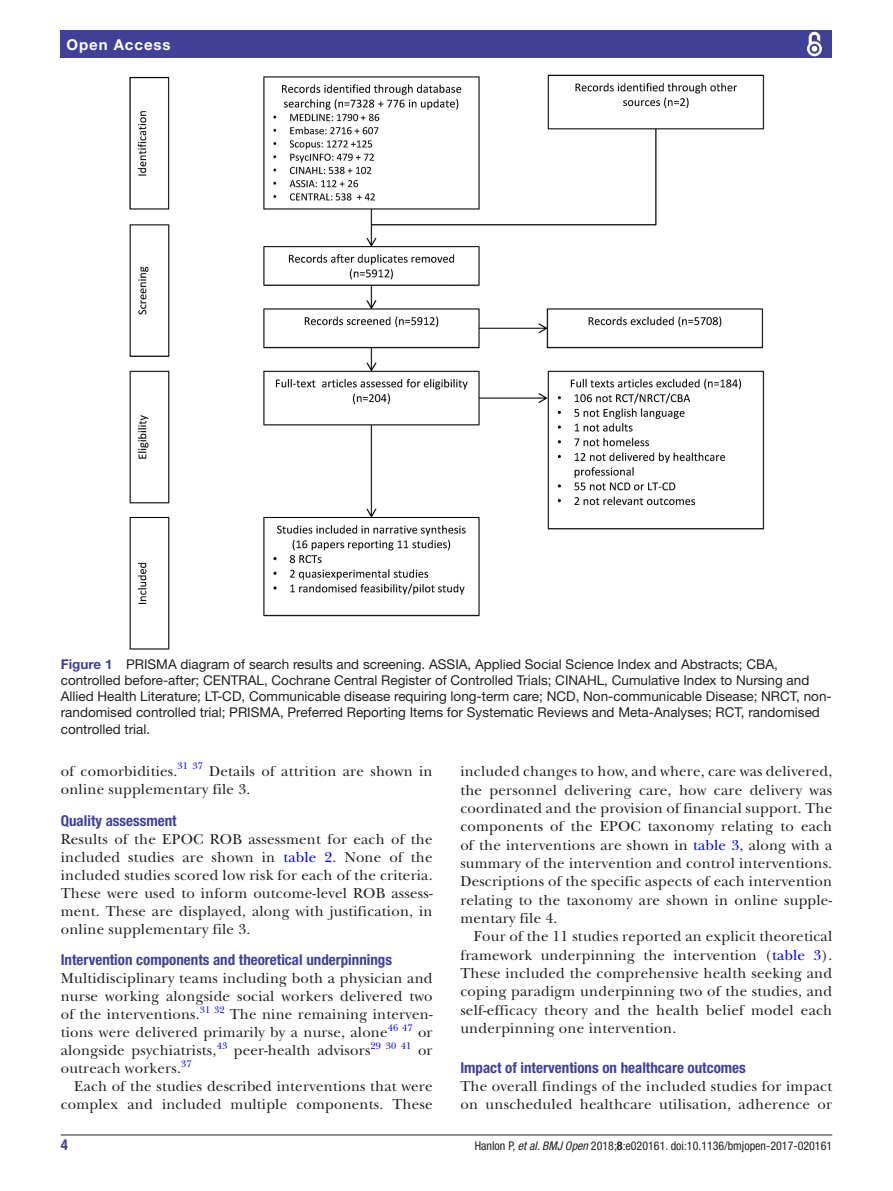
<style>
.page{position:relative;width:893px;height:1191px;background:#fff}
.page>*{position:absolute;margin:0;border:0;box-sizing:border-box;transform-origin:0 0}
.t1{font:15px/18.3px "New Baskerville";letter-spacing:.015em;color:#231f20;text-align:justify}
.t2{font:700 condensed 15px "Helvetica Neue LT Std";color:#414099}
.t3{font:700 15px "Helvetica Neue LT Std";letter-spacing:.065em;color:#fff}
.t4{font:13.5px/16.2px "Helvetica Neue LT Std";color:#231f20}
.t5{font:condensed 12px "Helvetica Neue LT Std";color:#231f20}
.t6{font:9.9px "New Baskerville";letter-spacing:.015em;color:#00f}
.s1{font-weight:700;color:#414099}
.s2{color:#00f}
.s3{font-style:italic}
.s4{font-weight:700}
</style>
<div class="page">
<hr style="left:61px;top:1134px;width:771px;height:1px;background:#231f20">
<div style="left:61px;top:31px;width:771px;height:27px;background:#414099"></div>
<svg style="left:807px;top:31px;width:15px;height:26px"></svg>
<img style="left:129px;top:74px;width:636px;height:576px">
<p class="t3" style="left:66px;top:35px;width:106px">Open Access</p>
<p class="t4" style="left:61px;top:656px;width:772px"><span class="s1">Figure 1</span> PRISMA diagram of search results and screening. ASSIA, Applied Social Science Index and Abstracts; CBA, controlled before-after; CENTRAL, Cochrane Central Register of Controlled Trials; CINAHL, Cumulative Index to Nursing and Allied Health Literature; LT-CD, Communicable disease requiring long-term care; NCD, Non-communicable Disease; NRCT, non&shy;randomised controlled trial; PRISMA, Preferred Reporting Items for Systematic Reviews and Meta-Analyses; RCT, randomised controlled trial.</p>
<p class="t6" style="left:178px;top:760px;width:27px">31 37</p>
<p class="t1" style="left:61px;top:762px;width:373px;text-indent:148px">Details of attrition are shown in online supplementary file 3.</p>
<p class="t2" style="left:61px;top:811px;width:118px">Quality assessment</p>
<p class="t1" style="left:61px;top:830px;width:373px">Results of the EPOC ROB assessment for each of the included studies are shown in <span class="s2">table 2</span>. None of the included studies scored low risk for each of the criteria.<br>These were used to inform outcome-level ROB assess&shy;ment. These are displayed, along with justification, in online supplementary file 3.</p>
<p class="t2" style="left:61px;top:951px;width:333px">Intervention components and theoretical underpinnings</p>
<p class="t1" style="left:61px;top:969px;width:373px">Multidisciplinary teams including both a physician and nurse working alongside social workers delivered two of the interventions.<sup>31</sup> <sup>32</sup> The nine remaining interven&shy;tions were delivered primarily by a nurse, alone</p>
<p class="t1" style="left:61px;top:762px;width:118px">of comorbidities.</p>
<p class="t6" style="left:388px;top:1021px;width:26px">46 47</p>
<p class="t1" style="left:418px;top:1023px;width:16px">or</p>
<p class="t1" style="left:61px;top:1041px;width:157px">alongside psychiatrists,</p>
<p class="t6" style="left:217px;top:1039px;width:12px">43</p>
<p class="t1" style="left:234px;top:1041px;width:138px">peer-health advisors</p>
<p class="t6" style="left:371px;top:1039px;width:42px">29 30 41</p>
<p class="t1" style="left:418px;top:1041px;width:16px">or</p>
<p class="t6" style="left:181px;top:1057px;width:12px">37</p>
<p class="t1" style="left:61px;top:1077px;width:373px;text-align:right">Each of the studies described interventions that were complex and included multiple components. These</p>
<p class="t1" style="left:61px;top:1059px;width:122px">outreach workers.</p>
<p class="t1" style="left:460px;top:762px;width:373px">included changes to how, and where, care was delivered, the personnel delivering care, how care delivery was coordinated and the provision of financial support. The components of the EPOC taxonomy relating to each of the interventions are shown in <span class="s2">table 3</span>, along with a summary of the intervention and control interventions.<br>Descriptions of the specific aspects of each intervention relating to the taxonomy are shown in online supple&shy;mentary file 4.</p>
<p class="t1" style="left:460px;top:927px;width:373px;text-indent:14px">Four of the 11 studies reported an explicit theoretical framework underpinning the intervention (<span class="s2">table 3</span>).<br>These included the comprehensive health seeking and coping paradigm underpinning two of the studies, and self-efficacy theory and the health belief model each underpinning one intervention.</p>
<p class="t2" style="left:460px;top:1058px;width:287px">Impact of interventions on healthcare outcomes</p>
<p class="t1" style="left:460px;top:1077px;width:373px">The overall findings of the included studies for impact on unscheduled healthcare utilisation, adherence or</p>
<p class="t2" style="left:61px;top:1135px;width:9px">4</p>
<p class="t5" style="left:475px;top:1138px;width:359px">Hanlon P, <span class="s3">et al</span>. <span class="s3">BMJ Open</span> 2018;<span class="s4">8</span>:e020161. doi:10.1136/bmjopen-2017-020161</p>
</div>
